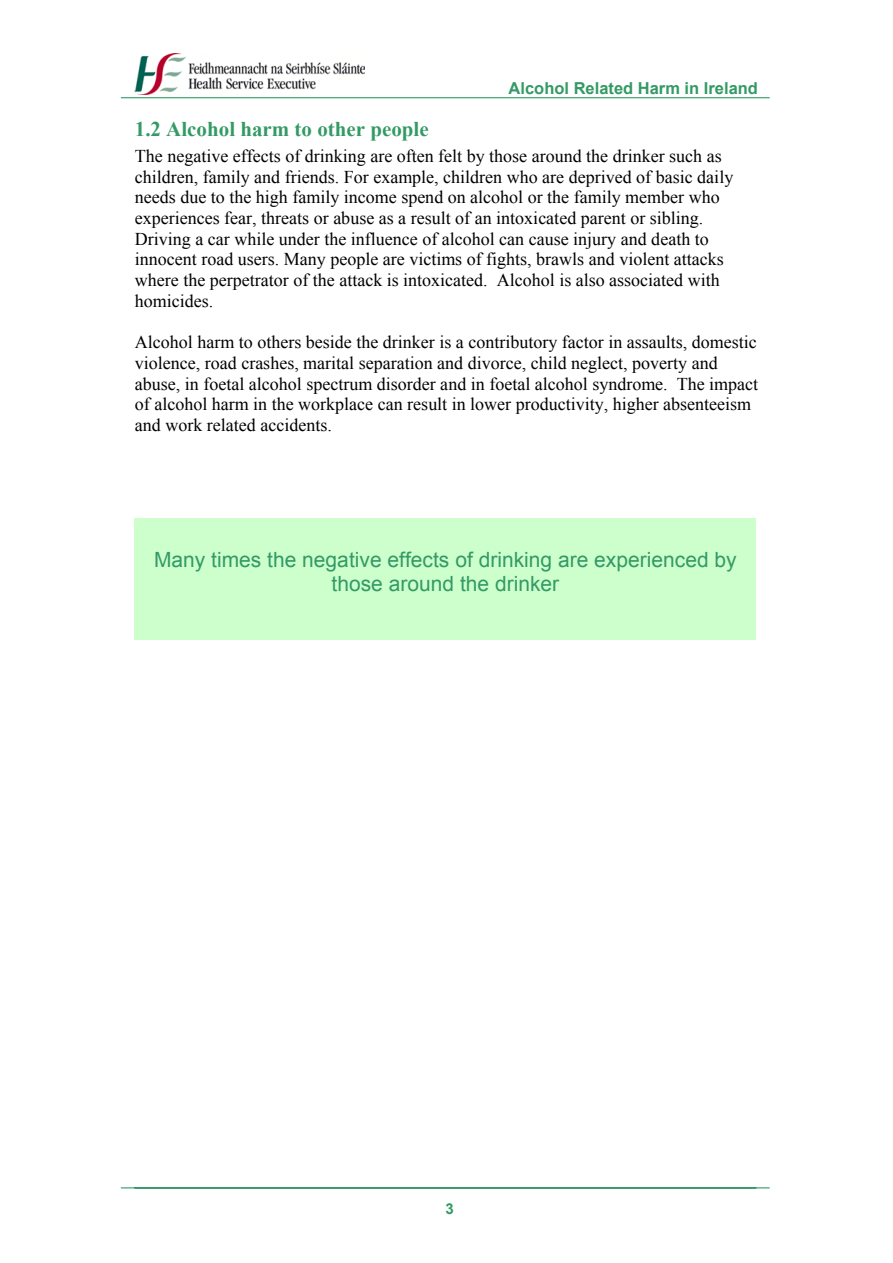
<style>
.page{position:relative;width:893px;height:1263px;background:#fff}
.page>*{position:absolute;margin:0;border:0;box-sizing:border-box;transform-origin:0 0}
.t1{font:21px/24px "Arial";color:#339a65;text-align:center}
.t2{font:700 21px "Times New Roman";color:#339a65}
.t3{font:18px/20.7px "Times New Roman";color:#000}
.t4{font:700 16.5px "Arial";color:#339a65}
.t5{font:700 15px "Arial";color:#339a65}
</style>
<div class="page">
<img style="left:135px;top:53px;width:229px;height:41px">
<hr style="left:121px;top:97px;width:648px;height:1px;background:#396">
<hr style="left:121px;top:1187px;width:648px;height:1px;background:#396">
<div style="left:135px;top:518px;width:621px;height:121px;background:#cfc"></div>
<p class="t4" style="left:508px;top:79px;width:251px">Alcohol Related Harm in Ireland</p>
<p class="t2" style="left:135px;top:118px;width:295px">1.2 Alcohol harm to other people</p>
<p class="t3" style="left:135px;top:145px;width:600px">The negative effects of drinking are often felt by those around the drinker such as children, family and friends. For example, children who are deprived of basic daily needs due to the high family income spend on alcohol or the family member who experiences fear, threats or abuse as a result of an intoxicated parent or sibling.<br>Driving a car while under the influence of alcohol can cause injury and death to innocent road users. Many people are victims of fights, brawls and violent attacks where the perpetrator of the attack is intoxicated. Alcohol is also associated with homicides.</p>
<p class="t3" style="left:135px;top:332px;width:625px">Alcohol harm to others beside the drinker is a contributory factor in assaults, domestic violence, road crashes, marital separation and divorce, child neglect, poverty and abuse, in foetal alcohol spectrum disorder and in foetal alcohol syndrome. The impact of alcohol harm in the workplace can result in lower productivity, higher absenteeism and work related accidents.</p>
<p class="t1" style="left:154px;top:548px;width:584px">Many times the negative effects of drinking are experienced by those around the drinker</p>
<p class="t5" style="left:445px;top:1201px;width:10px">3</p>
</div>
